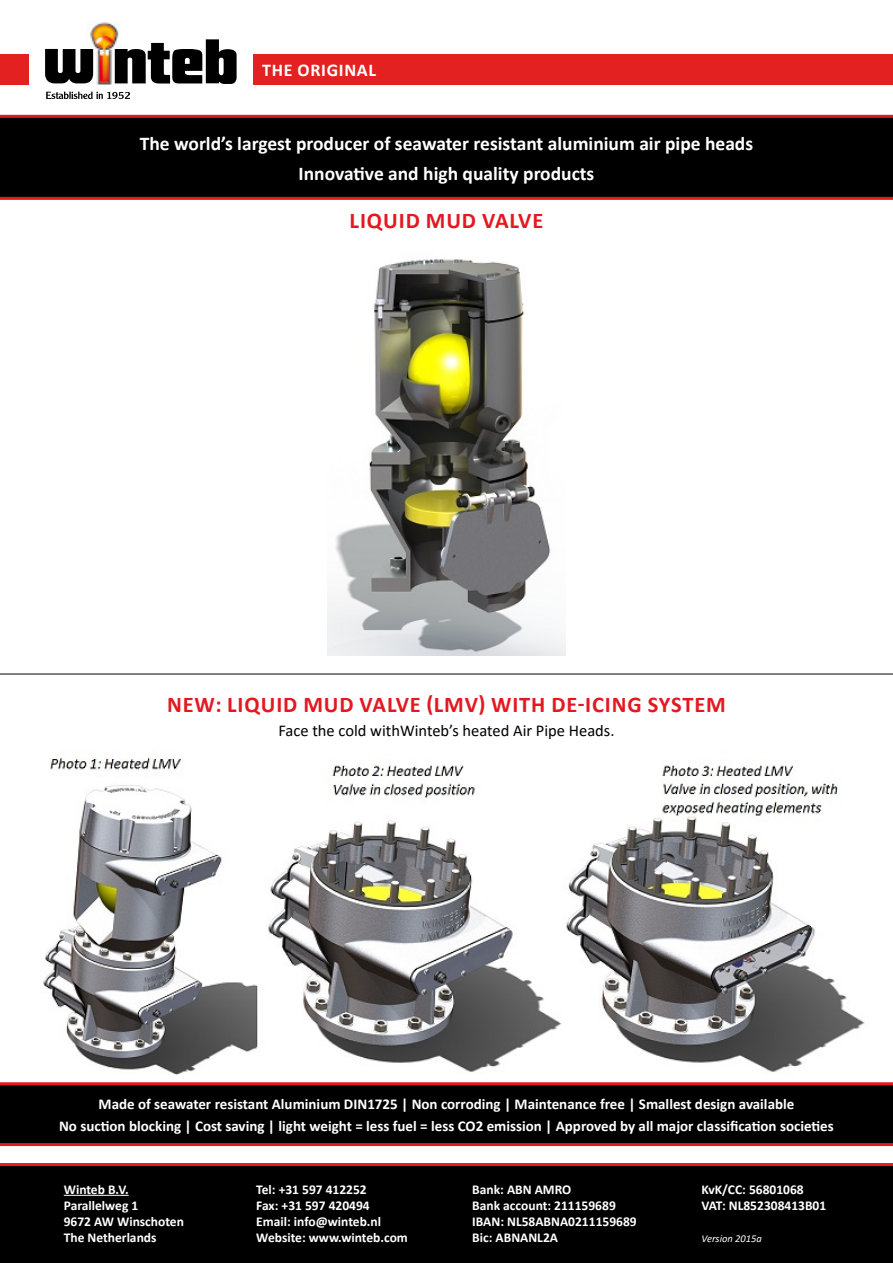
<style>
.page{position:relative;width:893px;height:1263px;background:#fff}
.page>*{position:absolute;margin:0;border:0;box-sizing:border-box;transform-origin:0 0}
.t1{font:700 22.5px "Calibri";letter-spacing:.04em;color:#e31921}
.t2{font:700 19.5px/30px "Calibri";color:#fff;text-align:center}
.t3{font:700 18px "Calibri";letter-spacing:.04em;color:#fff}
.t4{font:16.5px "Calibri";color:#000}
.t5{font:700 15px/22.5px "Calibri";color:#fff;text-align:center}
.t6{font:700 13.5px/16.2px "Calibri";color:#fff}
.t7{font:italic 10.5px "Calibri";color:#fff}
</style>
<div class="page">
<img style="left:327px;top:259px;width:239px;height:397px">
<hr style="left:0;top:674px;width:893px;height:1px;background:#000">
<div style="left:0;top:54px;width:893px;height:30px;background:#e32121"></div>
<div style="left:29px;top:21px;width:224px;height:78px;background:#fff"></div>
<img style="left:88px;top:21px;width:31px;height:64px">
<svg style="left:45px;top:49px;width:48px;height:35px;background:#2f2f2f"></svg>
<svg style="left:115px;top:39px;width:122px;height:45px"></svg>
<svg style="left:46px;top:92px;width:84px;height:7px"></svg>
<svg style="left:0;top:115px;width:893px;height:85px;background:#0f0202"></svg>
<svg style="left:0;top:1082px;width:893px;height:64px;background:#160304"></svg>
<div style="left:0;top:1163px;width:893px;height:100px;background:#000"></div>
<hr style="left:64px;top:1195px;width:65px;height:1px;background:#fff">
<img style="left:43px;top:757px;width:822px;height:317px">
<h3 class="t3" style="left:262px;top:57px;width:115px">The original</h3>
<h2 class="t2" style="left:140px;top:127px;width:615px">The world’s largest producer of seawater resistant aluminium air pipe heads<br>Innovative and high quality products</h2>
<h1 class="t1" style="left:350px;top:205px;width:195px">Liquid Mud Valve</h1>
<h1 class="t1" style="left:167px;top:689px;width:429px">New: Liquid Mud Valve (LMV) with de-icin</h1>
<h1 class="t1" style="left:627px;top:689px;width:97px">g system</h1>
<p class="t4" style="left:278px;top:719px;width:338px">Face the cold withWinteb’s heated Air Pipe Heads.</p>
<p class="t5" style="left:59px;top:1092px;width:776px">Made of seawater resistant Aluminium DIN 1725 | Non corroding | Maintenance free | Smallest design available<br>No suction blocking | Cost saving | light weight = less fuel = less CO2 emission | Approved by all major classification societies</p>
<p class="t6" style="left:64px;top:1181px;width:122px">Winteb B.V.<br>Parallelweg 1<br>9672 AW Winschoten<br>The Netherlands</p>
<p class="t6" style="left:256px;top:1181px;width:153px">Tel: +31 597 412252<br>Fax: +31 597 420494<br>Email: info@winteb.nl<br>Website: www.winteb.com</p>
<p class="t6" style="left:472px;top:1181px;width:166px">Bank: ABN AMRO<br>Bank account: 211159689<br>IBAN: NL58ABNA0211159689<br>Bic: ABNANL</p>
<p class="t6" style="left:543px;top:1229px;width:16px">2A</p>
<p class="t6" style="left:702px;top:1181px;width:126px">KvK/CC: 56801068<br>VAT: NL852308413B01</p>
<p class="t7" style="left:702px;top:1231px;width:62px">Version 2015a</p>
</div>
